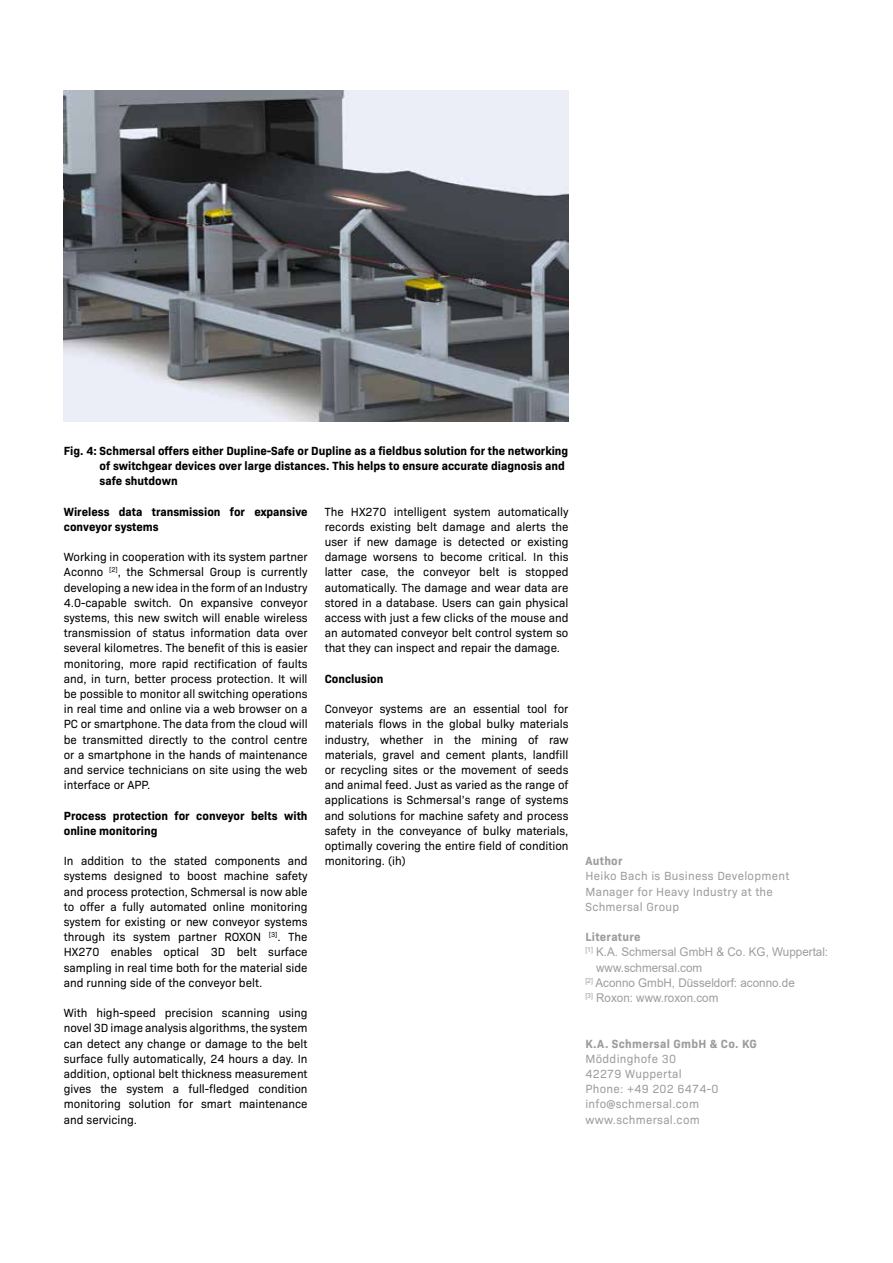
<style>
.page{position:relative;width:893px;height:1263px;background:#fff}
.page>*{position:absolute;margin:0;border:0;box-sizing:border-box;transform-origin:0 0}
._033_Content_small_l{font:12px/15.1px "Bio Sans";color:#000;text-align:justify}
._033_Content_small_l-2{font:700 12px/15.1px "Bio Sans";color:#000}
._033_Content_small_l-3{font:12px/15.1px "Bio Sans";letter-spacing:.025em;color:#9d9d9c}
._033_Content_small_l-4{font:12px/15.1px "Arial";color:#9d9d9c}
._031_Content_fett_li{font:700 12px "Bio Sans";letter-spacing:.025em;color:#9d9d9c}
</style>
<div class="page">
<img style="left:64px;top:90px;width:504px;height:332px">
<p class="_033_Content_small_l-2" style="left:100px;top:442px;width:470px;text-indent:-36px">Fig. 4: Schmersal offers either Dupline-Safe or Dupline as a fieldbus solution for the networking of switchgear devices over large distances. This helps to ensure accurate diagnosis and safe shutdown</p>
<p class="_033_Content_small_l-2" style="left:64px;top:503px;width:245px">Wireless data transmission for expansive conveyor systems</p>
<p class="_033_Content_small_l" style="left:64px;top:549px;width:245px">Working in cooperation with its system partner Aconno <sup>[2]</sup>, the Schmersal Group is currently developing a new idea in the form of an Industry 4.0-capable switch. On expansive conveyor systems, this new switch will enable wireless transmission of status information data over several kilometres. The benefit of this is easier monitoring, more rapid rectification of faults and, in turn, better process protection. It will be possible to monitor all switching operations in real time and online via a web browser on a PC or smartphone. The data from the cloud will be transmitted directly to the control centre or a smartphone in the hands of maintenance and service technicians on site using the web interface or APP.</p>
<p class="_033_Content_small_l-2" style="left:64px;top:807px;width:245px">Process protection for conveyor belts with online monitoring</p>
<p class="_033_Content_small_l" style="left:64px;top:852px;width:245px">In addition to the stated components and systems designed to boost machine safety and process protection, Schmersal is now able to offer a fully automated online monitoring system for existing or new conveyor systems through its system partner ROXON <sup>[3]</sup>. The HX270 enables optical 3D belt surface sampling in real time both for the material side and running side of the conveyor belt.</p>
<p class="_033_Content_small_l" style="left:64px;top:1004px;width:245px">With high-speed precision scanning using novel 3D image analysis algorithms, the system can detect any change or damage to the belt surface fully automatically, 24 hours a day. In addition, optional belt thickness measurement gives the system a full-fledged condition monitoring solution for smart maintenance and servicing.</p>
<p class="_033_Content_small_l" style="left:325px;top:503px;width:245px">The HX270 intelligent system automatically records existing belt damage and alerts the user if new damage is detected or existing damage worsens to become critical. In this latter case, the conveyor belt is stopped automatically. The damage and wear data are stored in a database. Users can gain physical access with just a few clicks of the mouse and an automated conveyor belt control system so that they can inspect and repair the damage.</p>
<p class="_033_Content_small_l-2" style="left:325px;top:670px;width:60px">Conclusion</p>
<p class="_033_Content_small_l" style="left:325px;top:700px;width:245px">Conveyor systems are an essential tool for materials flows in the global bulky materials industry, whether in the mining of raw materials, gravel and cement plants, landfill or recycling sites or the movement of seeds and animal feed. Just as varied as the range of applications is Schmersal’s range of systems and solutions for machine safety and process safety in the conveyance of bulky materials, optimally covering the entire field of condition monitoring. (ih)</p>
<p class="_031_Content_fett_li" style="left:585px;top:852px;width:39px">Author</p>
<p class="_033_Content_small_l-3" style="left:585px;top:868px;width:205px">Heiko Bach is Business Development<br>Manager for Heavy Industry at the<br>Schmersal Group</p>
<p class="_031_Content_fett_li" style="left:585px;top:928px;width:57px">Literature</p>
<p class="_033_Content_small_l-4" style="left:596px;top:944px;width:234px;text-indent:-11px"><sup>[1]</sup> K.A. Schmersal GmbH &amp; Co. KG, Wuppertal: www.schmersal.com</p>
<p class="_033_Content_small_l-4" style="left:585px;top:975px;width:211px"><sup>[2]</sup> Aconno GmbH, Düsseldorf: aconno.de</p>
<p class="_033_Content_small_l-4" style="left:585px;top:990px;width:135px"><sup>[3]</sup> Roxon: www.roxon.com</p>
<p class="_031_Content_fett_li" style="left:585px;top:1034px;width:173px">K.A. Schmersal GmbH &amp; Co. KG</p>
<p class="_033_Content_small_l-3" style="left:585px;top:1050px;width:92px">Möddinghofe 30</p>
<p class="_033_Content_small_l-3" style="left:585px;top:1065px;width:98px">42279 Wuppertal</p>
<p class="_033_Content_small_l-3" style="left:585px;top:1080px;width:134px">Phone: +49 202 6474-0</p>
<p class="_033_Content_small_l-3" style="left:585px;top:1096px;width:115px">info@schmersal.com</p>
<p class="_033_Content_small_l-3" style="left:585px;top:1111px;width:116px">www.schmersal.com</p>
</div>
